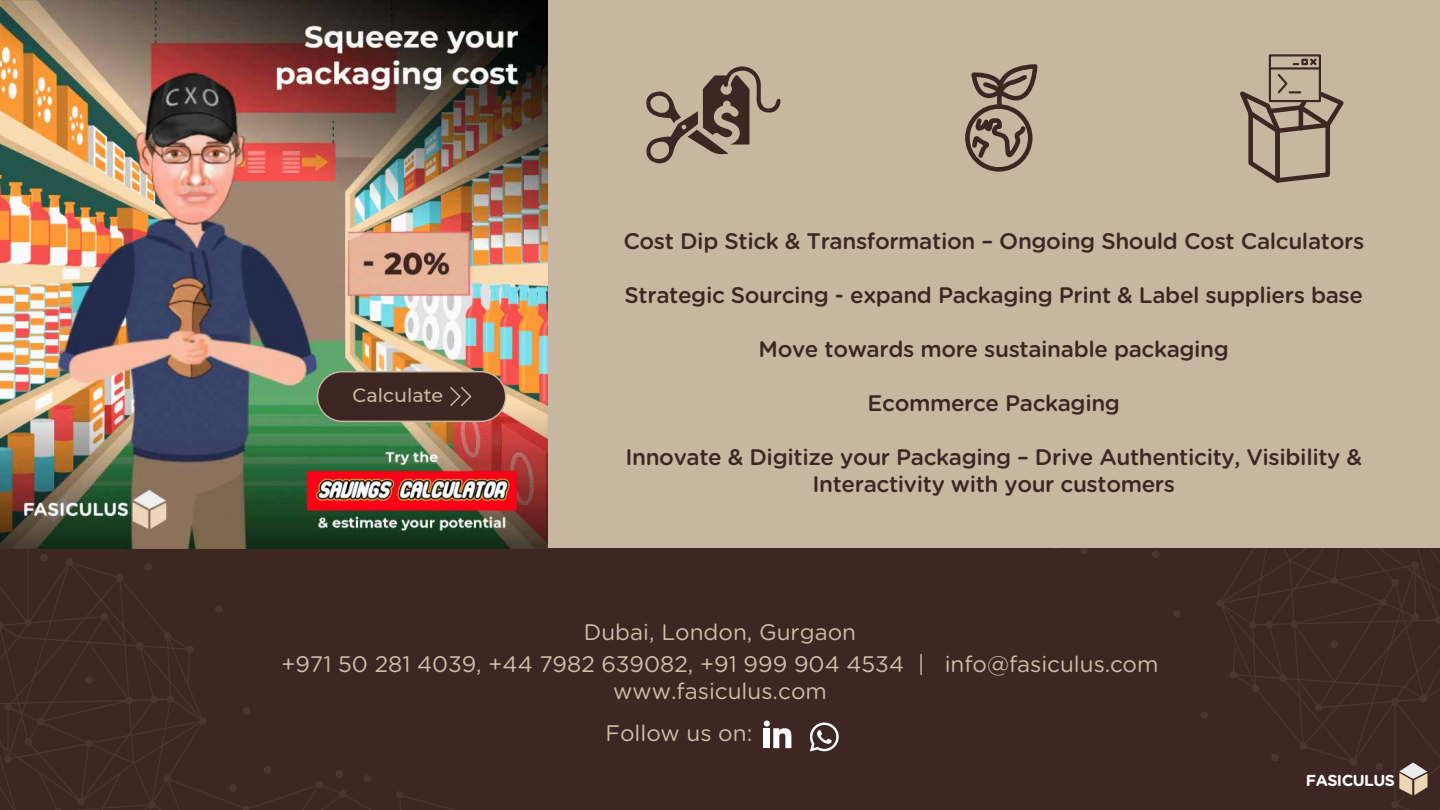
<style>
.page{position:relative;width:1440px;height:810px;background:#fff}
.page>*{position:absolute;margin:0;border:0;box-sizing:border-box;transform-origin:0 0}
.t1{font:500 22.5px/27px "Gotham Rounded";letter-spacing:-.015em;color:#3e2723;text-align:center}
.t2{font:22.5px/32.5px "Gotham Rounded";color:#cebea7;text-align:center}
.t3{font:500 19.12px "Montserrat";color:#c7b7a0}
.t4{font:700 15.88px "Gotham Rounded";letter-spacing:-.035em;color:#fff}
</style>
<div class="page">
<div style="left:0;top:0;width:1440px;height:809px;background:#c7b7a0"></div>
<div style="left:0;top:548px;width:1440px;height:262px;background:#3e2723"></div>
<svg style="left:0;top:548px;width:471px;height:262px"></svg>
<svg style="left:1173px;top:610px;width:7px;height:7px"></svg>
<svg style="left:1080px;top:548px;width:8px;height:6px"></svg>
<svg style="left:1201px;top:712px;width:7px;height:7px"></svg>
<svg style="left:1152px;top:550px;width:7px;height:8px"></svg>
<svg style="left:764px;top:721px;width:27px;height:27px"></svg>
<svg style="left:810px;top:723px;width:29px;height:29px"></svg>
<div style="left:965px;top:104px;width:68px;height:68px;border:5px solid #3e2723;border-radius:50%"></div>
<svg style="left:969px;top:64px;width:69px;height:97px"></svg>
<div style="left:1269px;top:54px;width:52px;height:48px;border:2px solid #3e2723"></div>
<svg style="left:1240px;top:57px;width:104px;height:126px"></svg>
<svg style="left:646px;top:66px;width:135px;height:98px"></svg>
<svg style="left:1217px;top:548px;width:223px;height:262px"></svg>
<img style="left:0;top:0;width:548px;height:548px">
<div style="left:318px;top:372px;width:188px;height:49px;background:#3e2723;border-radius:25px"></div>
<div style="left:317px;top:371px;width:189px;height:51px;border:1px solid #c7b7a0;border-radius:25px"></div>
<svg style="left:450px;top:387px;width:22px;height:19px"></svg>
<p class="t3" style="left:353px;top:382px;width:92px">Calculate</p>
<p class="t1" style="left:623px;top:227px;width:742px">Cost Dip Stick &amp; Transformation – Ongoing Should Cost Calculators</p>
<p class="t1" style="left:625px;top:281px;width:740px">Strategic Sourcing - expand Packaging Print &amp; Label suppliers base</p>
<p class="t1" style="left:759px;top:335px;width:472px">Move towards more sustainable packaging</p>
<p class="t1" style="left:868px;top:389px;width:254px">Ecommerce Packaging</p>
<p class="t1" style="left:625px;top:443px;width:738px">Innovate &amp; Digitize your Packaging – Drive Authenticity, Visibility &amp;<br>Interactivity with your customers</p>
<p class="t2" style="left:282px;top:615px;width:878px">Dubai, London, Gurgaon<br>+971 50 281 4039, +44 7982 639082, +91 999 904 4534 | info@fasiculus.com</p>
<p class="t2" style="left:606px;top:669px;width:223px;line-height:42px;text-align:left;text-indent:8px">www.fasiculus.com<br>Follow us on:</p>
<p class="t4" style="left:1306px;top:769px;width:91px">FASICULUS</p>
</div>
